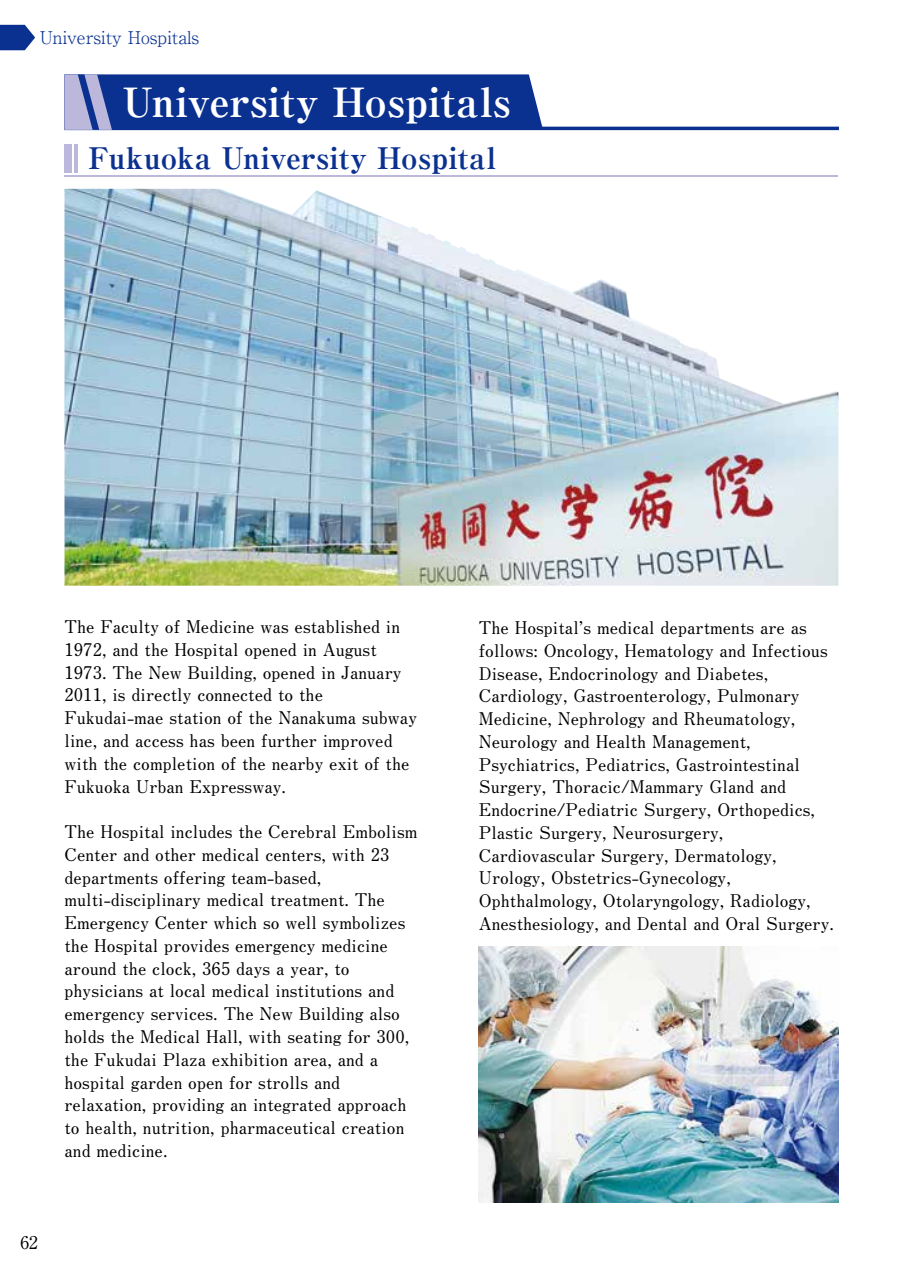
<style>
.page{position:relative;width:903px;height:1275px;background:#fff}
.page>*{position:absolute;margin:0;border:0;box-sizing:border-box;transform-origin:0 0}
.t1{font:700 expanded 40.25px "Ryumin Pr 6";color:#fff}
.t2{font:700 expanded 29.75px "Ryumin Pr 6";color:#0b3190}
.t3{font:700 17.5px/22.8px "Futo Min A101 Pr 6";color:#000}
.t4{font:300 17.5px "Ryumin Pr 6";color:#0b3190}
.t5{font:17.5px "Ryumin Pr 6";color:#000}
</style>
<div class="page">
<hr style="left:64px;top:127px;width:775px;height:3px;background:#0b3190">
<svg style="left:64px;top:74px;width:479px;height:56px;background:#1c3e97"></svg>
<hr style="left:64px;top:176px;width:774px;height:1px;background:#bbb8dc">
<div style="left:64px;top:144px;width:8px;height:28px;background:#bbb8dc"></div>
<hr style="left:74px;top:144px;width:4px;height:28px;background:#bbb8dc">
<img style="left:479px;top:946px;width:359px;height:256px">
<img style="left:64px;top:189px;width:774px;height:397px">
<svg style="left:0;top:25px;width:35px;height:25px"></svg>
<p class="t4" style="left:40px;top:23px;width:161px">University Hospitals</p>
<p class="t1" style="left:122px;top:70px;width:390px">University Hospitals</p>
<p class="t2" style="left:89px;top:135px;width:409px">Fukuoka University Hospital</p>
<p class="t3" style="left:64px;top:614px;width:354px">The Faculty of Medicine was established in 1972, and the Hospital opened in August 1973. The New Building, opened in January 2011, is directly connected to the Fukudai-mae station of the Nanakuma subway line, and access has been further improved with the completion of the nearby exit of the Fukuoka Urban Expressway.</p>
<p class="t3" style="left:64px;top:819px;width:354px">The Hospital includes the Cerebral Embolism Center and other medical centers, with 23 departments offering team-based, multi-disciplinary medical treatment. The Emergency Center which so well symbolizes the Hospital provides emergency medicine around the clock, 365 days a year, to physicians at local medical institutions and emergency services. The New Building also holds the Medical Hall, with seating for 300, the Fukudai Plaza exhibition area, and a hospital garden open for strolls and relaxation, providing an integrated approach to health, nutrition, pharmaceutical creation and medicine.</p>
<p class="t5" style="left:20px;top:1229px;width:19px">62</p>
<p class="t3" style="left:479px;top:615px;width:357px">The Hospital’s medical departments are as follows: Oncology, Hematology and Infectious Disease, Endocrinology and Diabetes, Cardiology, Gastroenterology, Pulmonary Medicine, Nephrology and Rheumatology, Neurology and Health Management, Psychiatrics, Pediatrics, Gastrointestinal Surgery, Thoracic/Mammary Gland and Endocrine/Pediatric Surgery, Orthopedics, Plastic Surgery, Neurosurgery, Cardiovascular Surgery, Dermatology, Urology, Obstetrics-Gynecology, Ophthalmology, Otolaryngology, Radiology, Anesthesiology, and Dental and Oral Surgery.</p>
</div>
